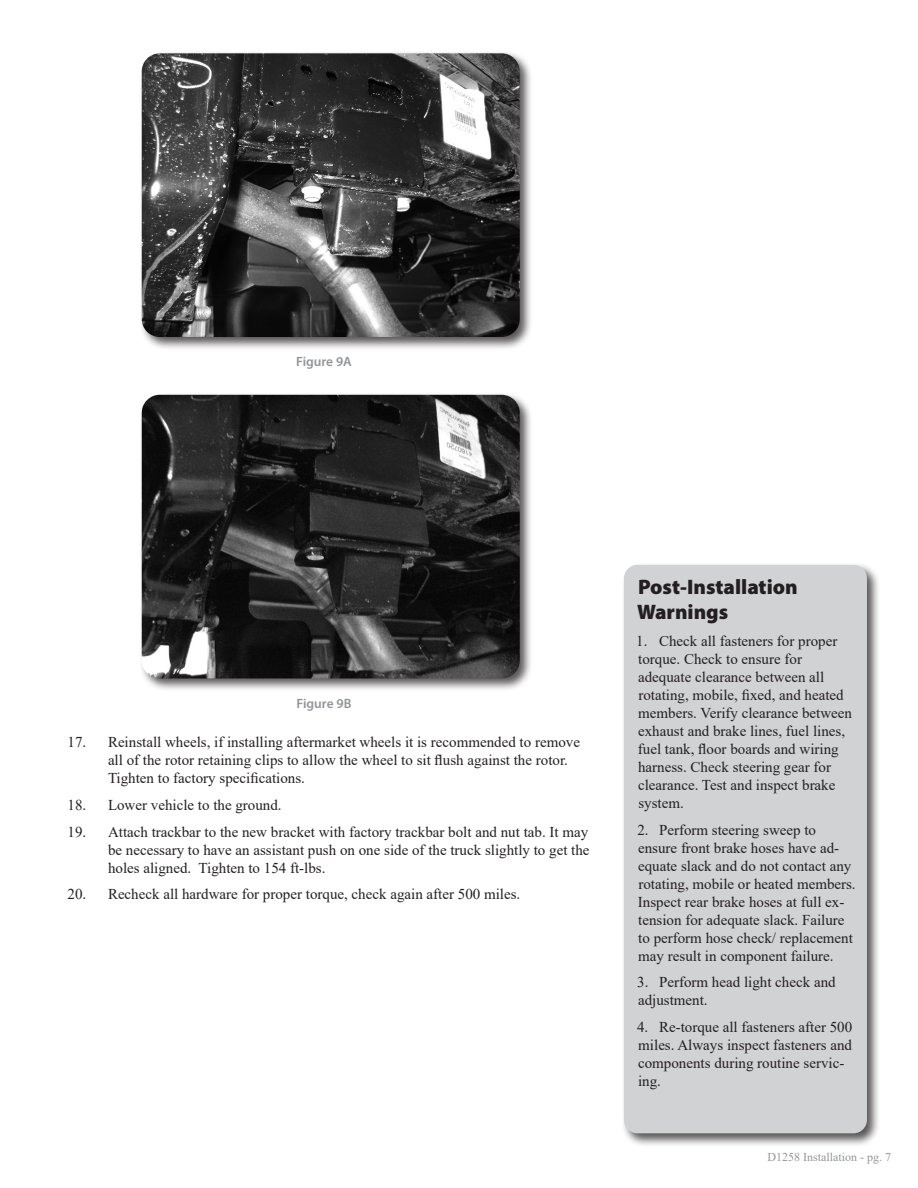
<style>
.page{position:relative;width:918px;height:1188px;background:#fff}
.page>*{position:absolute;margin:0;border:0;box-sizing:border-box;transform-origin:0 0}
.Headline{font:900 21px/25.2px "Myriad Pro";color:#231f20}
.t1{font:15px/18px "Times New Roman";color:#231f20}
.t2{font:600 13.5px "Myriad Pro";color:#939598}
.t3{font:12px "Times New Roman";color:#939598}
</style>
<div class="page">
<div style="left:139px;top:50px;width:394px;height:301px;background:#231f20;opacity:.75"></div>
<img style="left:142px;top:53px;width:378px;height:284px">
<div style="left:139px;top:392px;width:394px;height:300px;background:#231f20;opacity:.75"></div>
<img style="left:142px;top:395px;width:378px;height:283px">
<div style="left:621px;top:562px;width:260px;height:585px;background:#231f20;opacity:.75"></div>
<div style="left:624px;top:565px;width:243px;height:568px;background:#d1d2d4;border-radius:14px"></div>
<p class="t2" style="left:296px;top:353px;width:57px">Figure 9A</p>
<p class="t2" style="left:297px;top:695px;width:56px">Figure 9B</p>
<p class="t1" style="left:108px;top:733px;width:474px;text-indent:-40px">17. Reinstall wheels, if installing aftermarket wheels it is recommended to remove all of the rotor retaining clips to allow the wheel to sit flush against the rotor.<br>Tighten to factory specifications.</p>
<p class="t1" style="left:68px;top:795px;width:216px">18. Lower vehicle to the ground.</p>
<p class="t1" style="left:108px;top:822px;width:483px;text-align:justify;text-indent:-40px">19. Attach trackbar to the new bracket with factory trackbar bolt and nut tab. It may be necessary to have an assistant push on one side of the truck slightly to get the holes aligned. Tighten to 154 ft-lbs.</p>
<p class="t1" style="left:68px;top:885px;width:454px">20. Recheck all hardware for proper torque, check again after 500 miles.</p>
<p class="Headline" style="left:637px;top:574px;width:162px">Post-Installation<br>Warnings</p>
<p class="t1" style="left:636px;top:631px;width:217px">1. Check all fasteners for proper torque. Check to ensure for adequate clearance between all rotating, mobile, fixed, and heated members. Verify clearance between exhaust and brake lines, fuel lines, fuel tank, floor boards and wiring harness. Check steering gear for clearance. Test and inspect brake system.</p>
<p class="t1" style="left:637px;top:820px;width:220px">2. Perform steering sweep to ensure front brake hoses have ad&shy;equate slack and do not contact any rotating, mobile or heated members.<br>Inspect rear brake hoses at full ex&shy;tension for adequate slack. Failure to perform hose check/ replacement may result in component failure.</p>
<p class="t1" style="left:637px;top:973px;width:200px">3. Perform head light check and adjustment.</p>
<p class="t1" style="left:637px;top:1017px;width:217px">4. Re-torque all fasteners after 500 miles. Always inspect fasteners and components during routine servic&shy;ing.</p>
<p class="t3" style="left:767px;top:1149px;width:125px">D1258 Installation - pg. 7</p>
</div>
